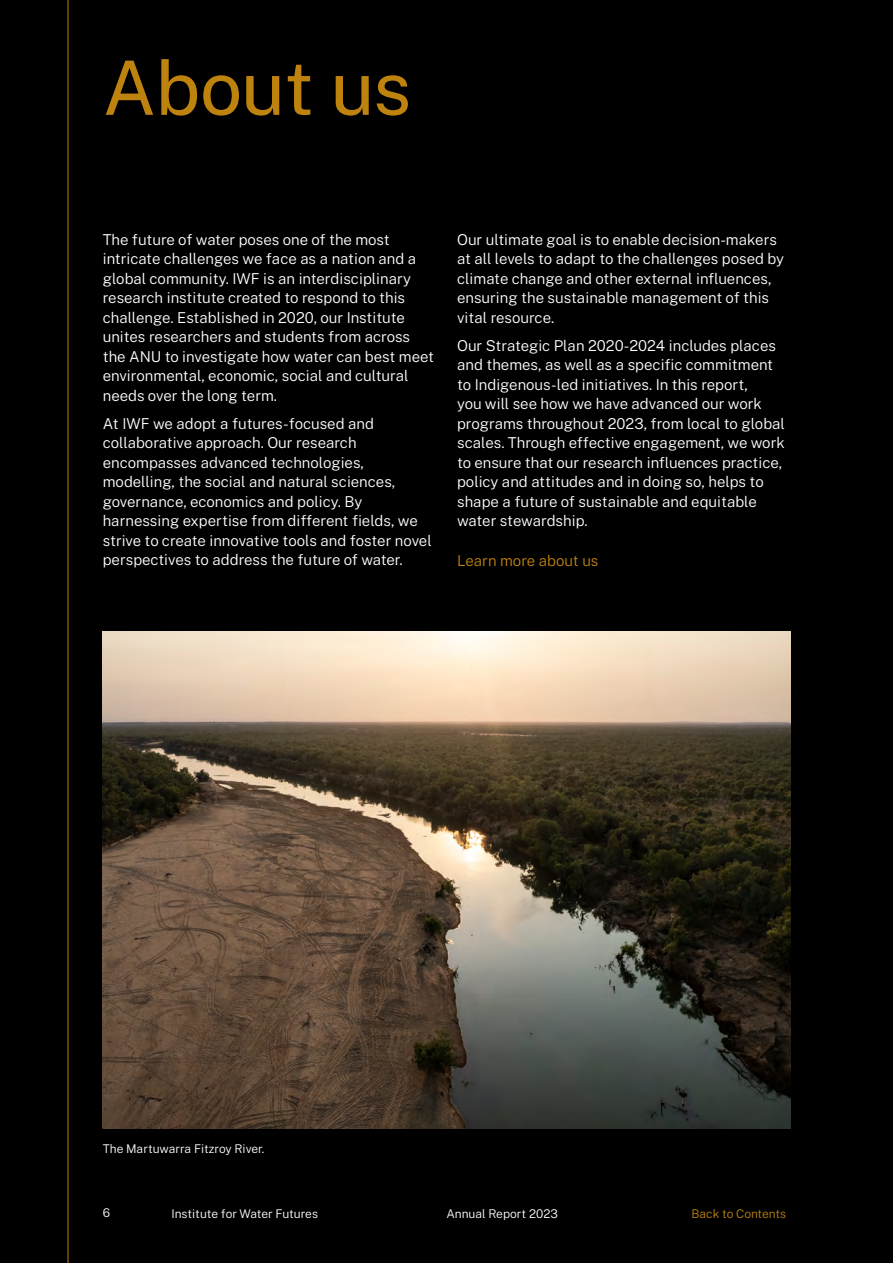
<style>
.page{position:relative;width:893px;height:1263px;background:#000}
.page>*{position:absolute;margin:0;border:0;box-sizing:border-box;transform-origin:0 0}
.ANU_Heading_one_TOC{font:100 75px "Public Sans";letter-spacing:-.005em;color:#be830e}
.ANU_Body_copy{font:100 15px/19.5px "Public Sans";color:#fff}
.ANU_Body_copy-2{font:100 15px "Public Sans";color:#be830e}
.ANU_Caption{font:100 12px "Public Sans";color:#fff}
.ANU_Body_copy-3{font:100 12px "Public Sans";color:#fff}
.t1{font:100 12px "Public Sans";color:#be830e}
</style>
<div class="page">
<img style="left:103px;top:631px;width:687px;height:498px">
<hr style="left:68px;top:0;width:1px;height:1263px;background:#be830e">
<p class="ANU_Heading_one_TOC" style="left:103px;top:33px;width:310px">About us</p>
<p class="ANU_Body_copy" style="left:103px;top:229px;width:333px">The future of water poses one of the most intricate challenges we face as a nation and a global community. IWF is an interdisciplinary research institute created to respond to this challenge. Established in 2020, our Institute unites researchers and students from across the ANU to investigate how water can best meet environmental, economic, social and cultural needs over the long term.</p>
<p class="ANU_Body_copy" style="left:103px;top:413px;width:330px">At IWF we adopt a futures-focused and collaborative approach. Our research encompasses advanced technologies, modelling, the social and natural sciences, governance, economics and policy. By harnessing expertise from different fields, we strive to create innovative tools and foster novel perspectives to address the future of water.</p>
<p class="ANU_Body_copy" style="left:457px;top:229px;width:328px">Our ultimate goal is to enable decision-makers at all levels to adapt to the challenges posed by climate change and other external influences, ensuring the sustainable management of this vital resource.</p>
<p class="ANU_Body_copy" style="left:457px;top:335px;width:329px">Our Strategic Plan 2020-2024 includes places and themes, as well as a specific commitment to Indigenous-led initiatives. In this report,<br>you will see how we have advanced our work programs throughout 2023, from local to global scales. Through effective engagement, we work to ensure that our research influences practice, policy and attitudes and in doing so, helps to shape a future of sustainable and equitable water stewardship.</p>
<p class="ANU_Body_copy-2" style="left:457px;top:550px;width:143px">Learn more about us</p>
<p class="ANU_Body_copy-3" style="left:103px;top:1140px;width:163px">The Martuwarra Fitzroy River.</p>
<p class="ANU_Caption" style="left:103px;top:1204px;width:9px">6</p>
<p class="ANU_Caption" style="left:172px;top:1205px;width:148px">Institute for Water Futures</p>
<p class="ANU_Caption" style="left:446px;top:1205px;width:113px">Annual Report 2023</p>
<p class="t1" style="left:691px;top:1205px;width:96px">Back to Contents</p>
</div>
